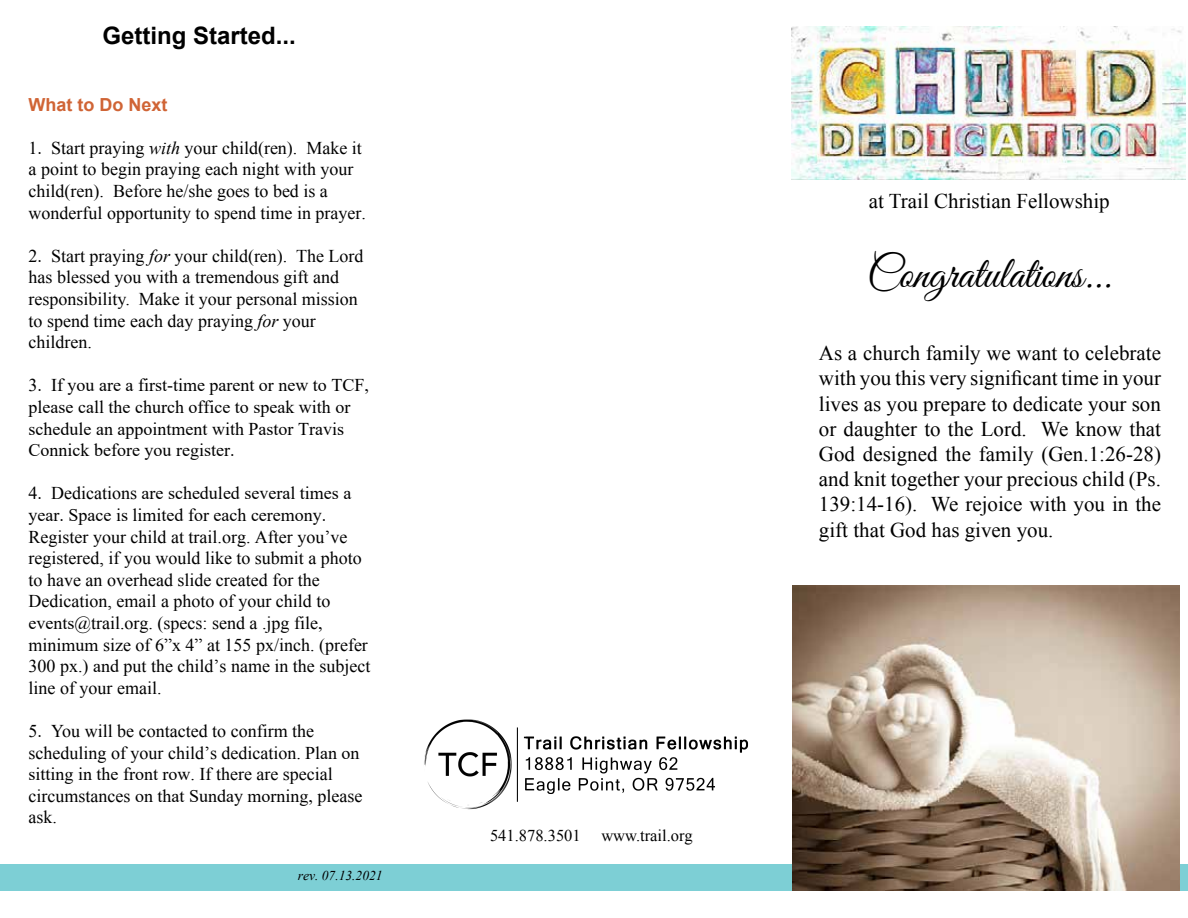
<style>
.page{position:relative;width:1188px;height:918px;background:#fff}
.page>*{position:absolute;margin:0;border:0;box-sizing:border-box;transform-origin:0 0}
.t1{font:45px "Great Vibes";color:#000}
.t2{font:700 24px "Arial";color:#000}
.t3{font:21px/25.2px "Times New Roman";color:#000;text-align:justify}
.t4{font:18px/21.6px "Times New Roman";color:#000}
.t5{font:700 18px "Arial";color:#d06435}
.t6{font:16.5px "Times New Roman";color:#000}
.t7{font:italic 13.5px "Times New Roman";color:#000}
.s1{font-style:italic}
</style>
<div class="page">
<div style="left:0;top:864px;width:1188px;height:27px;background:#7dcfd5"></div>
<img style="left:792px;top:586px;width:387px;height:304px">
<img style="left:791px;top:27px;width:394px;height:152px">
<img style="left:424px;top:719px;width:325px;height:91px">
<h2 class="t2" style="left:103px;top:20px;width:195px">Getting Started...</h2>
<p class="t5" style="left:29px;top:92px;width:140px">What to Do Next</p>
<p class="t4" style="left:29px;top:136px;width:339px">1. Start praying <span class="s1">with</span> your child(ren). Make it a point to begin praying each night with your child(ren). Before he/she goes to bed is a wonderful opportunity to spend time in prayer.</p>
<p class="t4" style="left:29px;top:244px;width:337px">2. Start praying <span class="s1">for</span> your child(ren). The Lord has blessed you with a tremendous gift and responsibility. Make it your personal mission to spend time each day praying <span class="s1">for</span> your children.</p>
<p class="t4" style="left:29px;top:374px;width:342px">3. If you are a first-time parent or new to TCF, please call the church office to speak with or schedule an appointment with Pastor Travis Connick before you register.</p>
<p class="t4" style="left:29px;top:482px;width:343px">4. Dedications are scheduled several times a year. Space is limited for each ceremony.<br>Register your child at trail.org. After you’ve registered, if you would like to submit a photo to have an overhead slide created for the Dedication, email a photo of your child to events@trail.org. (specs: send a .jpg file, minimum size of 6”x 4” at 155 px/inch. (prefer 300 px.) and put the child’s name in the subject line of your email.</p>
<p class="t4" style="left:29px;top:720px;width:335px">5. You will be contacted to confirm the scheduling of your child’s dedication. Plan on sitting in the front row. If there are special circumstances on that Sunday morning, please ask.</p>
<p class="t7" style="left:298px;top:866px;width:86px">rev. 07.13.2021</p>
<p class="t6" style="left:490px;top:824px;width:92px">541.878.3501</p>
<p class="t6" style="left:601px;top:824px;width:93px">www.trail.org</p>
<p class="t3" style="left:869px;top:188px;width:242px">at Trail Christian Fellowship</p>
<h1 class="t1" style="left:867px;top:248px;width:246px">Congratulations...</h1>
<p class="t3" style="left:819px;top:340px;width:344px">As a church family we want to celebrate with you this very significant time in your lives as you prepare to dedicate your son or daughter to the Lord. We know that God designed the family (Gen.1:26-28) and knit together your precious child (Ps.<br>139:14-16). We rejoice with you in the gift that God has given you.</p>
</div>
